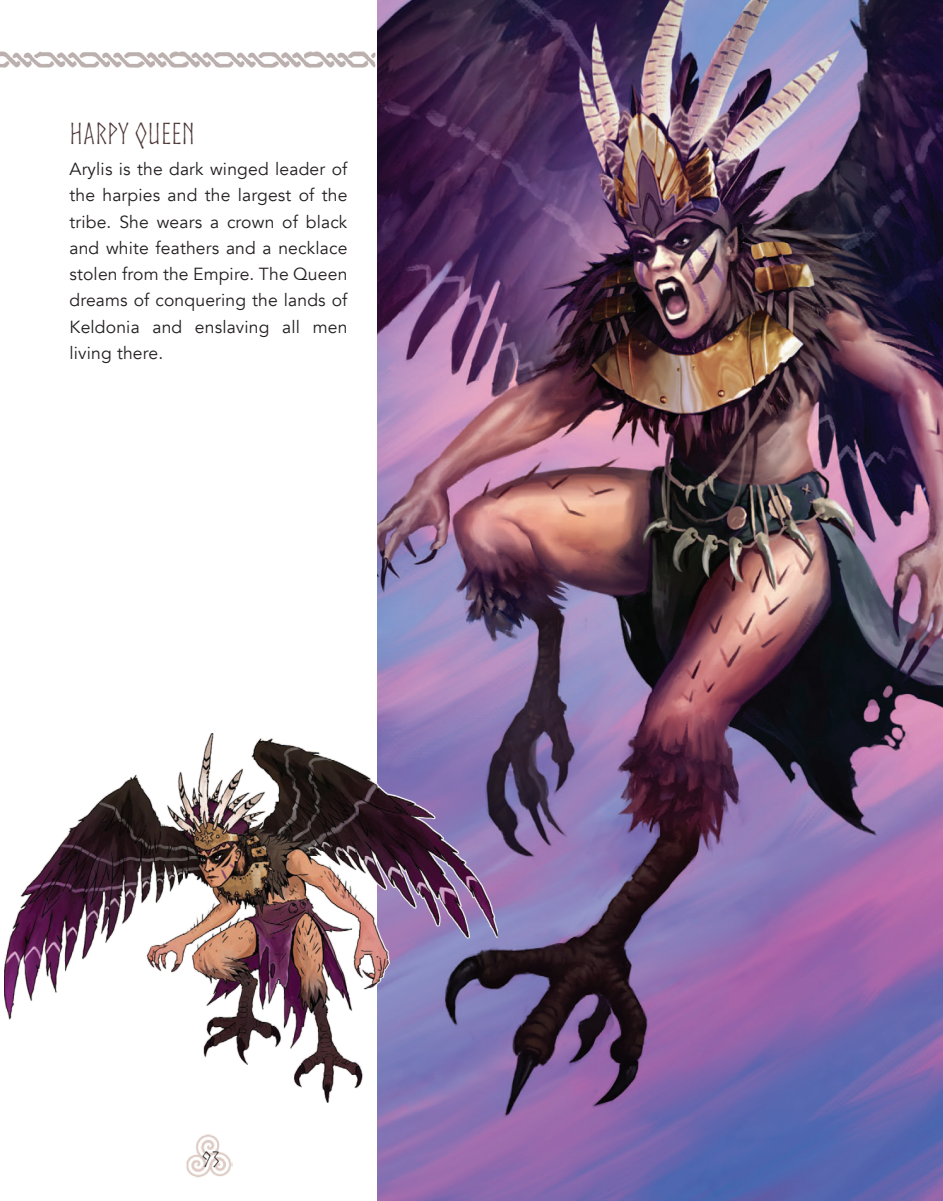
<style>
.page{position:relative;width:943px;height:1201px;background:#fff}
.page>*{position:absolute;margin:0;border:0;box-sizing:border-box;transform-origin:0 0}
.t1{font:28.88px "Norse";letter-spacing:.01em;color:#4b3635}
.t2{font:21px "Norse";color:#231f20}
.t3{font:17.5px/26.2px "Avenir";letter-spacing:.01em;color:#231f20;text-align:justify}
</style>
<div class="page">
<img style="left:186px;top:1134px;width:47px;height:44px">
<img style="left:0;top:51px;width:376px;height:17px">
<img style="left:377px;top:0;width:566px;height:1200px">
<img style="left:4px;top:733px;width:493px;height:369px">
<h1 class="t1" style="left:69px;top:117px;width:127px">HARPY QUEEN</h1>
<p class="t3" style="left:69px;top:156px;width:279px">Arylis is the dark winged leader of the harpies and the largest of the tribe. She wears a crown of black and white feathers and a necklace stolen from the Empire. The Queen dreams of conquering the lands of Keldonia and enslaving all men living there.</p>
<p class="t2" style="left:202px;top:1148px;width:19px">93</p>
</div>
